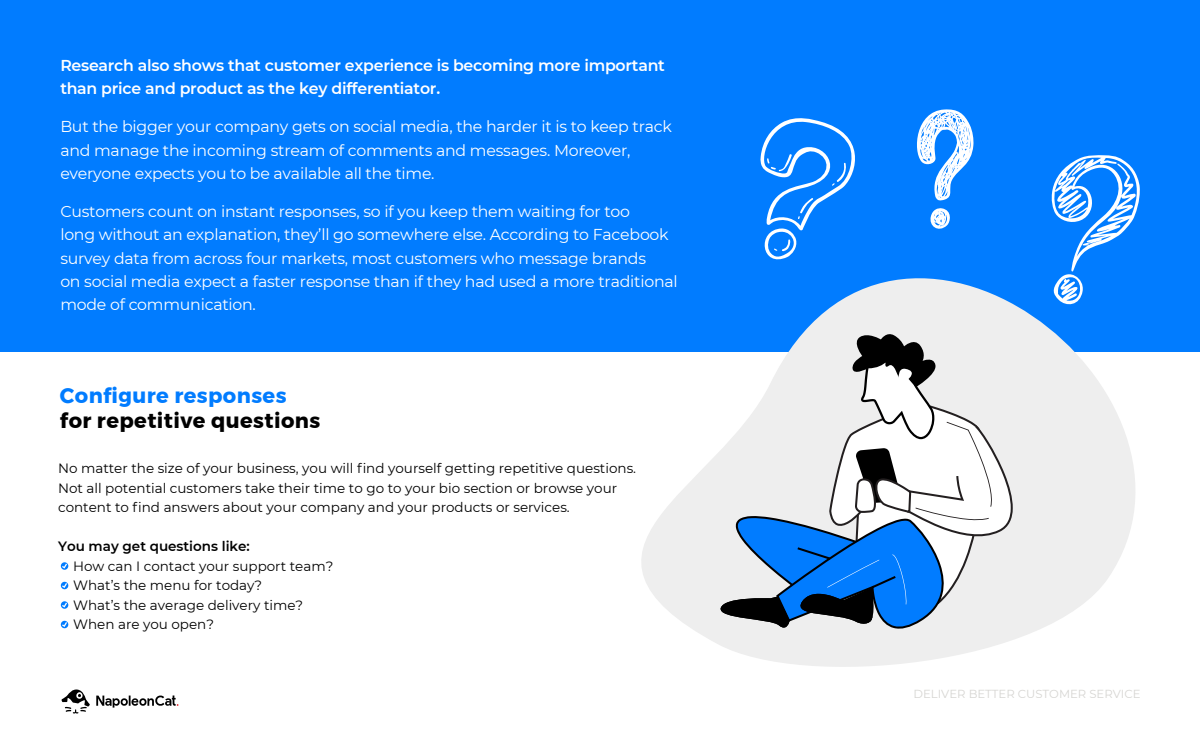
<style>
.page{position:relative;width:1200px;height:750px;background:#fff}
.page>*{position:absolute;margin:0;border:0;box-sizing:border-box;transform-origin:0 0}
.t1{font:700 21px "Montserrat";letter-spacing:.02em;color:#000}
.t2{font:700 21px "Montserrat";letter-spacing:.02em;color:#017cff}
.t3{font:15.75px/23.2px "Montserrat";letter-spacing:-.015em;color:#fff}
.t4{font:600 15.75px/23.2px "Montserrat";letter-spacing:-.015em;color:#fff}
.t5{font:13.5px/19.5px "Montserrat";color:#000}
.t6{font:600 13.5px "Montserrat";color:#000}
.t7{font:11.62px "Montserrat";color:#d6d5d2}
</style>
<div class="page">
<div style="left:0;top:0;width:1200px;height:352px;background:#017cff"></div>
<svg style="left:641px;top:278px;width:494px;height:389px;fill:#eeeeef"></svg>
<svg style="left:61px;top:689px;width:118px;height:25px"></svg>
<svg style="left:717px;top:331px;width:318px;height:318px"></svg>
<svg style="left:61px;top:562px;width:7px;height:8px"></svg>
<svg style="left:62px;top:564px;width:5px;height:4px"></svg>
<div style="left:61px;top:582px;width:7px;height:7px;background:#017cff;border-radius:50%"></div>
<svg style="left:62px;top:583px;width:5px;height:5px"></svg>
<svg style="left:61px;top:601px;width:7px;height:8px"></svg>
<svg style="left:62px;top:603px;width:5px;height:4px"></svg>
<div style="left:61px;top:621px;width:7px;height:7px;background:#017cff;border-radius:50%"></div>
<svg style="left:62px;top:622px;width:5px;height:5px"></svg>
<svg style="left:760px;top:118px;width:95px;height:142px"></svg>
<svg style="left:917px;top:109px;width:57px;height:92px"></svg>
<svg style="left:930px;top:208px;width:20px;height:21px"></svg>
<svg style="left:1045px;top:155px;width:95px;height:152px"></svg>
<p class="t4" style="left:60px;top:53px;width:606px">Research also shows that customer experience is becoming more important than price and product as the key differentiator.</p>
<p class="t3" style="left:60px;top:115px;width:613px">But the bigger your company gets on social media, the harder it is to keep track and manage the incoming stream of comments and messages. Moreover, everyone expects you to be available all the time.</p>
<p class="t3" style="left:60px;top:199px;width:619px">Customers count on instant responses, so if you keep them waiting for too<br>long without an explanation, they’ll go somewhere else. According to Facebook survey data from across four markets, most customers who message brands<br>on social media expect a faster response than if they had used a more traditional mode of communication.</p>
<h1 class="t2" style="left:60px;top:379px;width:228px">Configure responses</h1>
<h1 class="t1" style="left:60px;top:403px;width:262px">for repetitive questions</h1>
<p class="t5" style="left:58px;top:458px;width:580px">No matter the size of your business, you will find yourself getting repetitive questions.<br>Not all potential customers take their time to go to your bio section or browse your content to find answers about your company and your products or services.</p>
<p class="t6" style="left:58px;top:537px;width:193px">You may get questions like:</p>
<p class="t5" style="left:73px;top:556px;width:262px">How can I contact your support team?<br>What’s the menu for today?<br>What’s the average delivery time?<br>When are you open?</p>
<p class="t7" style="left:914px;top:686px;width:229px">DELIVER BETTER CUSTOMER SERVICE</p>
</div>
